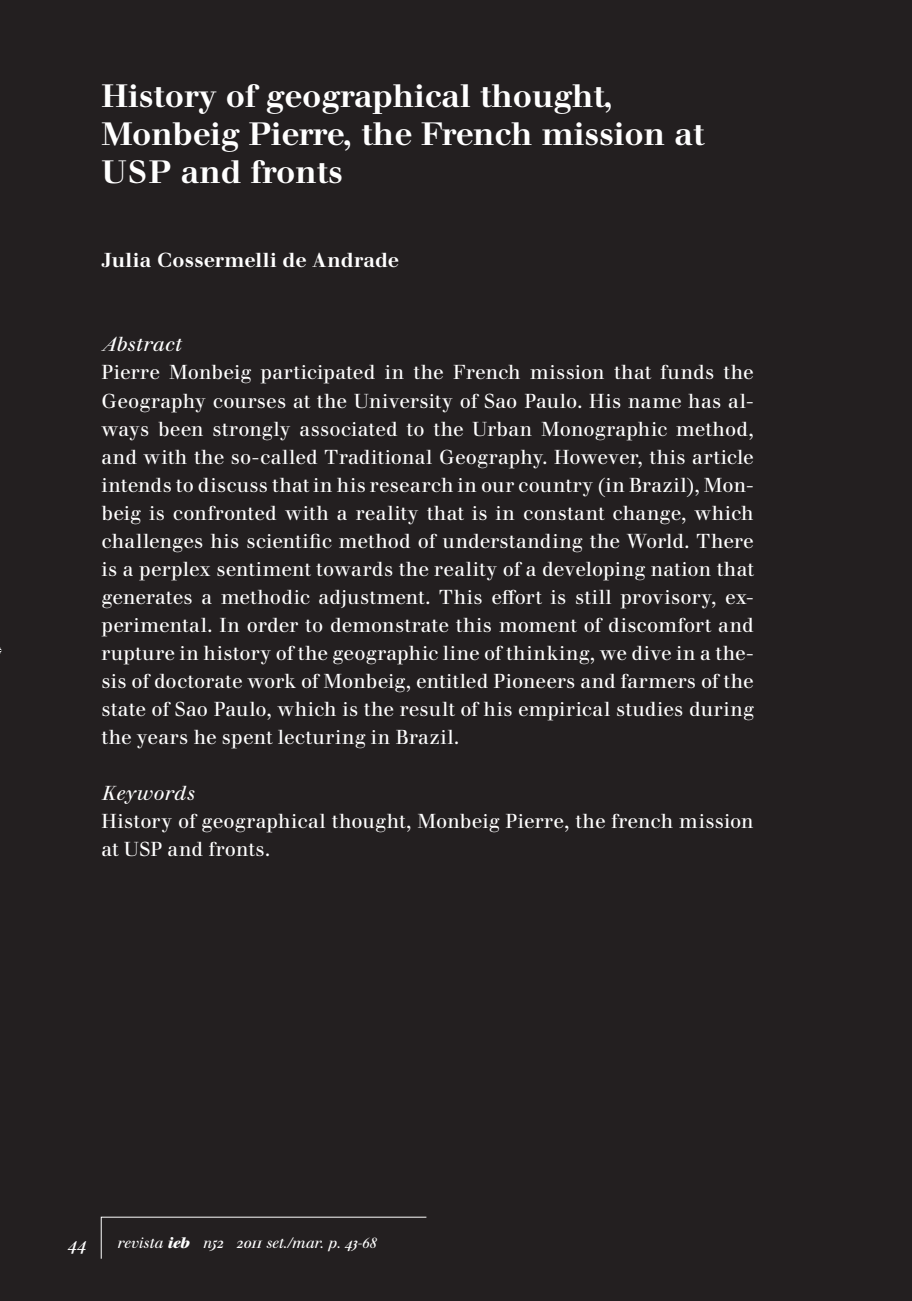
<style>
.page{position:relative;width:912px;height:1301px;background:#fff}
.page>*{position:absolute;margin:0;border:0;box-sizing:border-box;transform-origin:0 0}
.t1{font:500 32px/38px "Walbaum Book BQ";color:#fff}
.t2{font:20px/28px "Walbaum Book BQ";letter-spacing:.005em;color:#fff;text-align:justify}
.t3{font:500 20px "Walbaum Book BQ";letter-spacing:.015em;color:#fff}
.t4{font:italic 20px "Walbaum Book BQ";letter-spacing:.03em;color:#fff}
.t5{font:italic 18px "Walbaum Book BQ";color:#fff}
.t6{font:italic 15px "Walbaum Book BQ";color:#fff}
.s1{font-weight:700}
</style>
<div class="page">
<div style="left:0;top:0;width:911px;height:1301px;background:#231f20"></div>
<svg style="left:100px;top:1216px;width:327px;height:43px"></svg>
<h1 class="t1" style="left:101px;top:78px;width:604px">History of geographical thought,<br>Monbeig Pierre, the French mission at<br>USP and fronts</h1>
<p class="t3" style="left:101px;top:249px;width:299px">Julia Cossermelli de Andrade</p>
<p class="t4" style="left:101px;top:333px;width:81px">Abstract</p>
<p class="t2" style="left:101px;top:359px;width:654px">Pierre Monbeig participated in the French mission that funds the Geography courses at the University of Sao Paulo. His name has al&shy;ways been strongly associated to the Urban Monographic method, and with the so-called Traditional Geography. However, this article intends to discuss that in his research in our country (in Brazil), Mon&shy;beig is confronted with a reality that is in constant change, which challenges his scientific method of understanding the World. There is a perplex sentiment towards the reality of a developing nation that generates a methodic adjustment. This effort is still provisory, ex&shy;perimental. In order to demonstrate this moment of discomfort and rupture in history of the geographic line of thinking, we dive in a the&shy;sis of doctorate work of Monbeig, entitled Pioneers and farmers of the state of Sao Paulo, which is the result of his empirical studies during the years he spent lecturing in Brazil.</p>
<p class="t4" style="left:101px;top:781px;width:94px">Keywords</p>
<p class="t2" style="left:101px;top:807px;width:653px">History of geographical thought, Monbeig Pierre, the french mission at USP and fronts.</p>
<p class="t5" style="left:68px;top:1233px;width:20px">44</p>
<p class="t6" style="left:117px;top:1234px;width:260px">revista <span class="s1">ieb</span> n52 2011 set./mar. p. 43-68</p>
</div>
